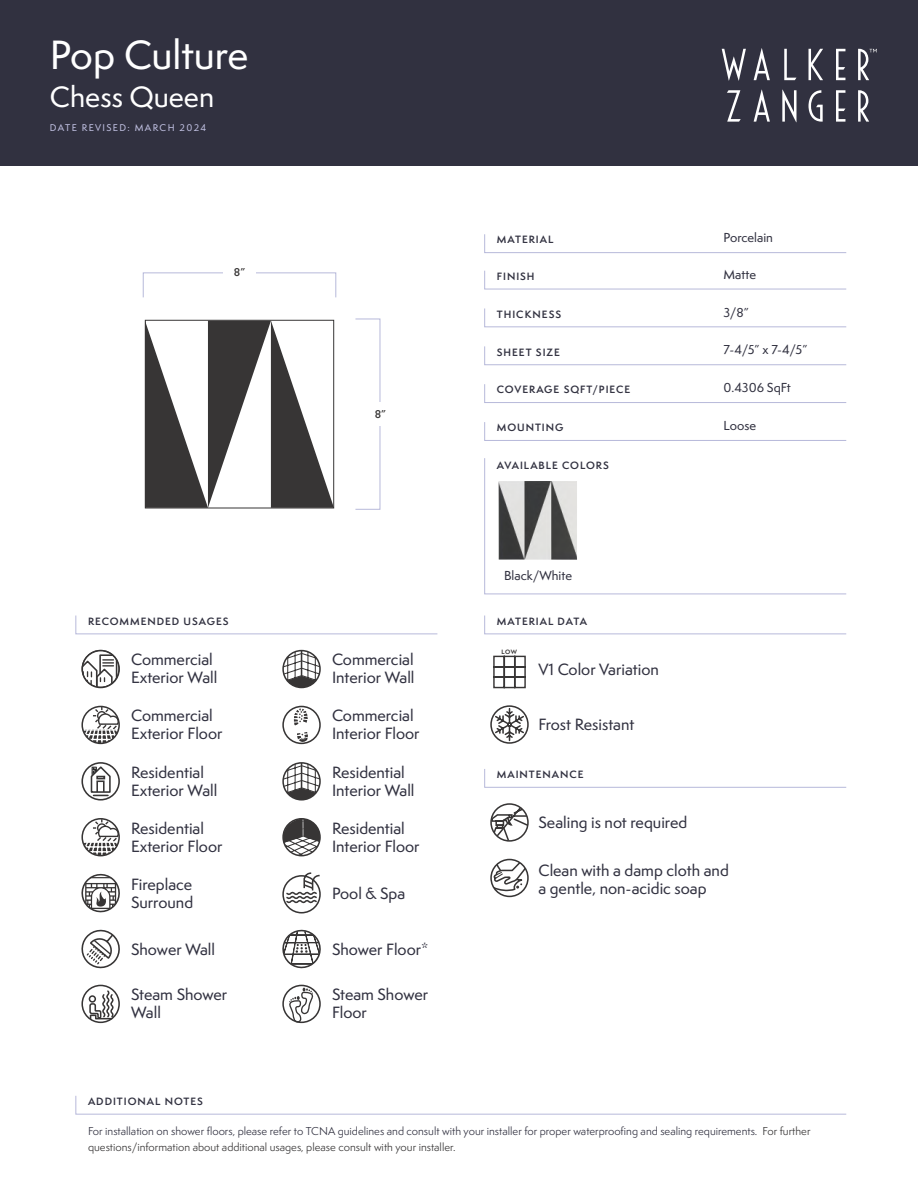
<style>
.page{position:relative;width:918px;height:1188px;background:#fff}
.page>*{position:absolute;margin:0;border:0;box-sizing:border-box;transform-origin:0 0}
.t1{font:500 37.5px "Semplicita Pro";color:#fff}
.t2{font:500 27px "Semplicita Pro";color:#fff}
.t3{font:500 15px/18px "Semplicita Pro";color:#313140}
.t4{font:500 12px "Semplicita Pro";color:#313140}
.t5{font:10.5px/16.5px "Semplicita Pro";color:#313140}
.t6{font:600 10.5px "Semplicita Pro";color:#373535}
.t7{font:600 9.75px "Semplicita Pro";letter-spacing:.1em;color:#313140}
.t8{font:500 9px "Semplicita Pro";letter-spacing:.15em;color:#bfbfe0}
.t9{font:700 5.7px "Semplicita Pro";color:#373535}
.s1{color:#373535}
</style>
<div class="page">
<div style="left:0;top:0;width:918px;height:166px;background:#313140"></div>
<svg style="left:809px;top:49px;width:14px;height:31px"></svg>
<svg style="left:722px;top:49px;width:24px;height:32px"></svg>
<svg style="left:754px;top:48px;width:16px;height:32px"></svg>
<svg style="left:784px;top:49px;width:12px;height:31px"></svg>
<svg style="left:836px;top:49px;width:9px;height:31px"></svg>
<svg style="left:858px;top:90px;width:11px;height:32px"></svg>
<svg style="left:754px;top:90px;width:16px;height:32px"></svg>
<svg style="left:782px;top:90px;width:15px;height:32px"></svg>
<svg style="left:809px;top:90px;width:14px;height:32px"></svg>
<svg style="left:727px;top:90px;width:14px;height:32px"></svg>
<svg style="left:836px;top:90px;width:9px;height:32px"></svg>
<svg style="left:858px;top:49px;width:19px;height:31px"></svg>
<svg style="left:484px;top:234px;width:363px;height:19px"></svg>
<svg style="left:484px;top:308px;width:363px;height:20px"></svg>
<svg style="left:484px;top:384px;width:363px;height:19px"></svg>
<svg style="left:484px;top:270px;width:363px;height:20px"></svg>
<svg style="left:484px;top:346px;width:363px;height:19px"></svg>
<svg style="left:484px;top:422px;width:363px;height:19px"></svg>
<svg style="left:484px;top:615px;width:363px;height:20px"></svg>
<svg style="left:484px;top:769px;width:363px;height:19px"></svg>
<svg style="left:75px;top:615px;width:363px;height:20px"></svg>
<svg style="left:493px;top:655px;width:33px;height:33px"></svg>
<svg style="left:493px;top:806px;width:33px;height:33px"></svg>
<div style="left:490px;top:803px;width:39px;height:39px;border:2px solid #373535;border-radius:50%"></div>
<svg style="left:83px;top:654px;width:35px;height:33px"></svg>
<div style="left:81px;top:650px;width:39px;height:38px;border:2px solid #373535;border-radius:50%"></div>
<svg style="left:81px;top:874px;width:39px;height:39px"></svg>
<svg style="left:81px;top:762px;width:39px;height:39px"></svg>
<div style="left:81px;top:985px;width:39px;height:38px;border:2px solid #373535;border-radius:50%"></div>
<svg style="left:88px;top:989px;width:28px;height:31px"></svg>
<svg style="left:83px;top:706px;width:36px;height:37px"></svg>
<hr style="left:82px;top:729px;width:37px;height:2px;background:#fff">
<div style="left:81px;top:706px;width:39px;height:38px;border:2px solid #373535;border-radius:50%"></div>
<svg style="left:81px;top:930px;width:39px;height:38px"></svg>
<svg style="left:282px;top:930px;width:39px;height:39px"></svg>
<svg style="left:282px;top:872px;width:39px;height:42px"></svg>
<svg style="left:82px;top:819px;width:37px;height:36px"></svg>
<hr style="left:82px;top:841px;width:37px;height:2px;background:#fff">
<div style="left:81px;top:818px;width:39px;height:38px;border:2px solid #373535;border-radius:50%"></div>
<svg style="left:283px;top:651px;width:37px;height:37px"></svg>
<div style="left:282px;top:650px;width:39px;height:38px;border:2px solid #373535;border-radius:50%"></div>
<svg style="left:284px;top:763px;width:36px;height:35px"></svg>
<div style="left:282px;top:762px;width:39px;height:39px;border:2px solid #373535;border-radius:50%"></div>
<div style="left:282px;top:706px;width:39px;height:38px;border:2px solid #373535;border-radius:50%"></div>
<svg style="left:294px;top:708px;width:14px;height:17px"></svg>
<svg style="left:297px;top:732px;width:11px;height:10px"></svg>
<svg style="left:287px;top:988px;width:28px;height:35px"></svg>
<div style="left:282px;top:985px;width:39px;height:38px;border:2px solid #373535;border-radius:50%"></div>
<svg style="left:283px;top:819px;width:38px;height:37px"></svg>
<div style="left:282px;top:818px;width:39px;height:38px;border:2px solid #373535;border-radius:50%"></div>
<svg style="left:494px;top:708px;width:31px;height:33px"></svg>
<div style="left:490px;top:705px;width:39px;height:39px;border:2px solid #373535;border-radius:50%"></div>
<div style="left:490px;top:859px;width:39px;height:38px;border:2px solid #373535;border-radius:50%"></div>
<svg style="left:491px;top:860px;width:37px;height:33px"></svg>
<div style="left:143px;top:272px;width:193px;height:26px;border:1px solid #b7b9da"></div>
<div style="left:223px;top:264px;width:33px;height:17px;background:#fff"></div>
<div style="left:355px;top:319px;width:25px;height:191px;border:1px solid #b7b9da"></div>
<div style="left:351px;top:402px;width:58px;height:24px;background:#fff"></div>
<svg style="left:145px;top:321px;width:189px;height:187px"></svg>
<svg style="left:484px;top:458px;width:363px;height:137px"></svg>
<svg style="left:75px;top:1096px;width:772px;height:19px"></svg>
<h1 class="t1" style="left:50px;top:28px;width:200px">Pop Culture</h1>
<h2 class="t2" style="left:50px;top:77px;width:166px">Chess Queen</h2>
<p class="t8" style="left:50px;top:121px;width:158px">DATE REVISED: MARCH 2024</p>
<p class="t7" style="left:497px;top:233px;width:58px">MATERIAL</p>
<p class="t4" style="left:724px;top:229px;width:51px">Porcelain</p>
<p class="t6" style="left:234px;top:264px;width:13px">8”</p>
<p class="t7" style="left:497px;top:269px;width:39px">FINISH</p>
<p class="t4" style="left:724px;top:266px;width:34px">Matte</p>
<p class="t7" style="left:497px;top:307px;width:66px">THICKNESS</p>
<p class="t4" style="left:724px;top:304px;width:27px">3/8”</p>
<p class="t7" style="left:497px;top:345px;width:65px">SHEET SIZE</p>
<p class="t4" style="left:724px;top:341px;width:85px">7-4/5” x 7-4/5”</p>
<p class="t7" style="left:497px;top:383px;width:135px">COVERAGE SQFT/PIECE</p>
<p class="t4" style="left:724px;top:379px;width:69px">0.4306 SqFt</p>
<p class="t6" style="left:375px;top:406px;width:13px">8”</p>
<p class="t7" style="left:497px;top:421px;width:68px">MOUNTING</p>
<p class="t4" style="left:724px;top:417px;width:34px">Loose</p>
<p class="t7" style="left:497px;top:458px;width:113px">AVAILABLE COLORS</p>
<p class="t4" style="left:504px;top:567px;width:69px">Black/White</p>
<p class="t7" style="left:88px;top:614px;width:142px">RECOMMENDED USAGES</p>
<p class="t7" style="left:497px;top:614px;width:92px">MATERIAL DATA</p>
<p class="t3" style="left:131px;top:651px;width:88px">Commercial<br>Exterior Wall</p>
<p class="t3" style="left:332px;top:651px;width:84px">Commercial<br>Interior Wall</p>
<p class="t9" style="left:502px;top:647px;width:17px">LOW</p>
<p class="t3" style="left:538px;top:660px;width:122px">V1 Color Variation</p>
<p class="t3" style="left:131px;top:707px;width:93px">Commercial<br>Exterior Floor</p>
<p class="t3" style="left:332px;top:707px;width:89px">Commercial<br>Interior Floor</p>
<p class="t3" style="left:538px;top:715px;width:97px">Frost Resistant</p>
<p class="t3" style="left:131px;top:763px;width:88px">Residential<br>Exterior Wall</p>
<p class="t3" style="left:332px;top:763px;width:84px">Residential<br>Interior Wall</p>
<p class="t7" style="left:497px;top:767px;width:88px">MAINTENANCE</p>
<p class="t3" style="left:131px;top:819px;width:93px">Residential<br>Exterior Floor</p>
<p class="t3" style="left:332px;top:819px;width:89px">Residential<br>Interior Floor</p>
<p class="t3" style="left:538px;top:813px;width:150px">Sealing is not required</p>
<p class="t3" style="left:131px;top:875px;width:64px">Fireplace<br>Surround</p>
<p class="t3" style="left:332px;top:884px;width:75px">Pool &amp; Spa</p>
<p class="t3" style="left:538px;top:861px;width:192px">Clean with a damp cloth and a gentle, non-acidic soap</p>
<p class="t3" style="left:131px;top:940px;width:85px">Shower Wall</p>
<p class="t3" style="left:332px;top:940px;width:98px">Shower Floor*</p>
<p class="t3" style="left:131px;top:986px;width:98px">Steam Shower<br>Wall</p>
<p class="t3" style="left:332px;top:986px;width:98px">Steam Shower<br>Floor</p>
<p class="t7" style="left:88px;top:1094px;width:117px">ADDITIONAL NOTES</p>
<p class="t5" style="left:88px;top:1122px;width:724px">For installation on shower floors, please refer to TCNA guidelines and consult with your installer for proper waterproofing and sealing requirements. <span class="s1">For further questions/information about additional usages, please consult with your installer.</span></p>
</div>
